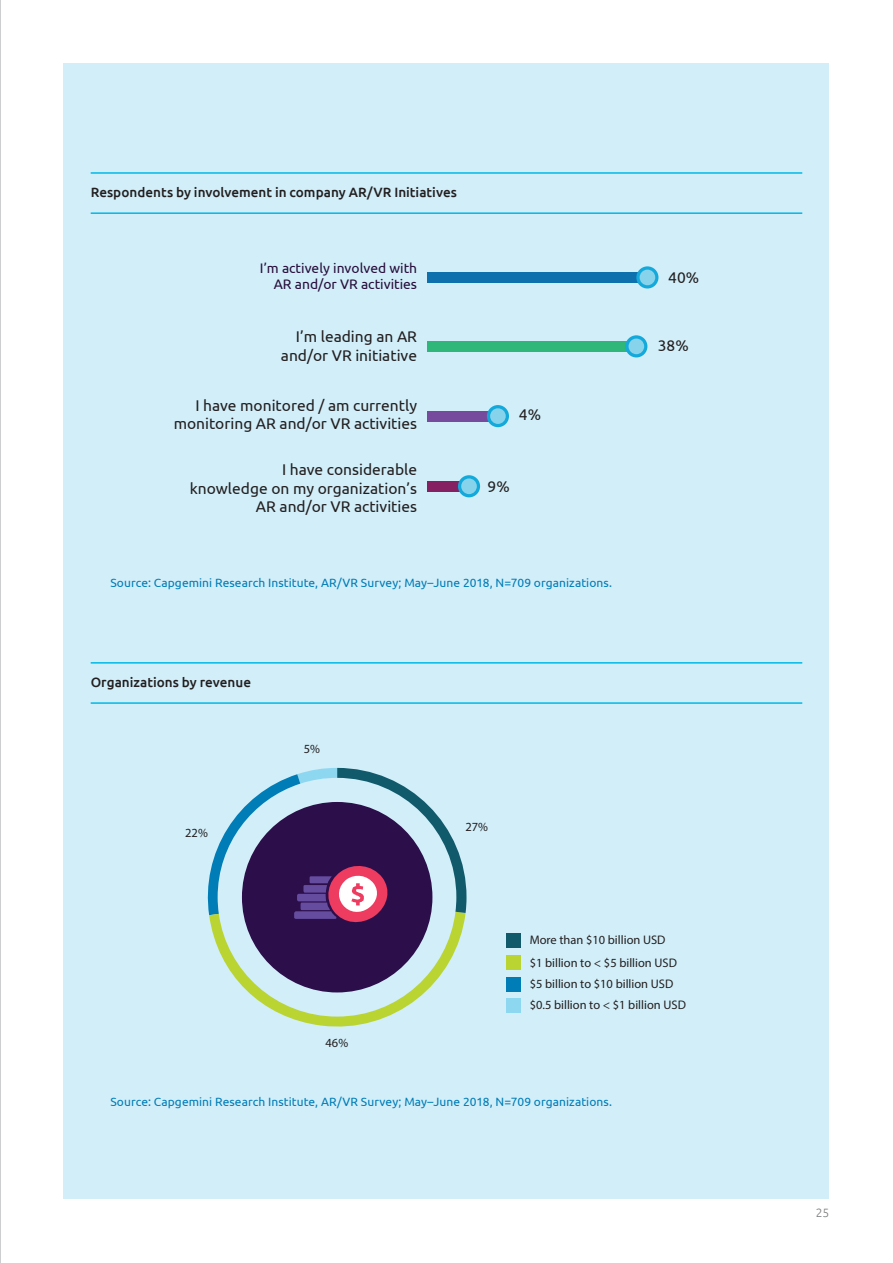
<style>
.page{position:relative;width:893px;height:1263px;background:#fff}
.page>*{position:absolute;margin:0;border:0;box-sizing:border-box;transform-origin:0 0}
.t1{font:15.6px/18.6px "Ubuntu";color:#231f20;text-align:right}
.t2{font:13.8px/16.5px "Ubuntu";color:#280e3b;text-align:right}
.Chart_Heading{font:500 13.5px "Ubuntu";color:#231f20}
.t3{font:12.45px/22.5px "Ubuntu";color:#231f20}
.figure-source{font:12px "Ubuntu";letter-spacing:.005em;color:#007cb6}
.t4{font:300 12px "Ubuntu";color:#76787b}
</style>
<div class="page">
<hr style="left:0;top:0;width:1px;height:1263px;background:#a8a9ad">
<div style="left:64px;top:64px;width:765px;height:1135px;background:#d1eef9"></div>
<div style="left:427px;top:272px;width:220px;height:11px;background:#0e71ae"></div>
<svg style="left:636px;top:266px;width:23px;height:23px"></svg>
<div style="left:639px;top:270px;width:16px;height:15px;background:#86d3eb;border-radius:50%"></div>
<div style="left:427px;top:341px;width:209px;height:11px;background:#2fb679"></div>
<svg style="left:625px;top:335px;width:22px;height:23px"></svg>
<div style="left:628px;top:338px;width:16px;height:16px;background:#86d3eb;border-radius:50%"></div>
<div style="left:427px;top:411px;width:71px;height:11px;background:#764a9d"></div>
<div style="left:487px;top:405px;width:22px;height:22px;background:#13a9db;border-radius:50%"></div>
<div style="left:490px;top:408px;width:16px;height:16px;background:#86d3eb;border-radius:50%"></div>
<div style="left:427px;top:481px;width:42px;height:11px;background:#852063"></div>
<div style="left:458px;top:475px;width:22px;height:22px;background:#13a9db;border-radius:50%"></div>
<div style="left:461px;top:478px;width:16px;height:16px;background:#86d3eb;border-radius:50%"></div>
<svg style="left:207px;top:768px;width:259px;height:259px"></svg>
<div style="left:506px;top:934px;width:15px;height:14px;background:#115a6b"></div>
<div style="left:506px;top:955px;width:15px;height:14px;background:#bad432"></div>
<div style="left:506px;top:977px;width:15px;height:14px;background:#007cb6"></div>
<div style="left:506px;top:998px;width:15px;height:15px;background:#8ed7f1"></div>
<hr style="left:91px;top:172px;width:711px;height:2px;background:#00b9e7">
<hr style="left:91px;top:212px;width:711px;height:2px;background:#00b9e7">
<hr style="left:91px;top:662px;width:711px;height:2px;background:#00b9e7">
<hr style="left:91px;top:702px;width:711px;height:2px;background:#00b9e7">
<p class="Chart_Heading" style="left:91px;top:184px;width:368px">Respondents by involvement in company AR/VR Initiatives</p>
<p class="t2" style="left:260px;top:259px;width:159px">I’m actively involved with<br>AR and/or VR activities</p>
<p class="t1" style="left:668px;top:267px;width:32px">40%</p>
<p class="t1" style="left:281px;top:327px;width:138px">I’m leading an AR and/or VR initiative</p>
<p class="t1" style="left:658px;top:335px;width:32px">38%</p>
<p class="t1" style="left:174px;top:395px;width:245px">I have monitored / am currently monitoring AR and/or VR activities</p>
<p class="t1" style="left:519px;top:404px;width:24px">4%</p>
<p class="t1" style="left:190px;top:460px;width:229px">I have considerable<br>knowledge on my organization’s<br>AR and/or VR activities</p>
<p class="t1" style="left:488px;top:476px;width:24px">9%</p>
<p class="figure-source" style="left:110px;top:575px;width:503px">Source: Capgemini Research Institute, AR/VR Survey; May–June 2018, N=709 organizations.</p>
<p class="Chart_Heading" style="left:91px;top:674px;width:162px">Organizations by revenue</p>
<p class="t3" style="left:185px;top:822px;width:24px">22%</p>
<p class="t3" style="left:304px;top:738px;width:18px">5%</p>
<p class="t3" style="left:326px;top:1031px;width:24px">46%</p>
<p class="t3" style="left:466px;top:815px;width:24px">27%</p>
<p class="t3" style="left:530px;top:929px;width:149px">More than $10 billion USD $1 billion to &lt; $5 billion USD</p>
<p class="t3" style="left:530px;top:972px;width:158px;line-height:21.6px">$5 billion to $10 billion USD $0.5 billion to &lt; $1 billion USD</p>
<p class="figure-source" style="left:110px;top:1095px;width:503px">Source: Capgemini Research Institute, AR/VR Survey; May–June 2018, N=709 organizations.</p>
<p class="t4" style="left:816px;top:1205px;width:15px">25</p>
</div>
